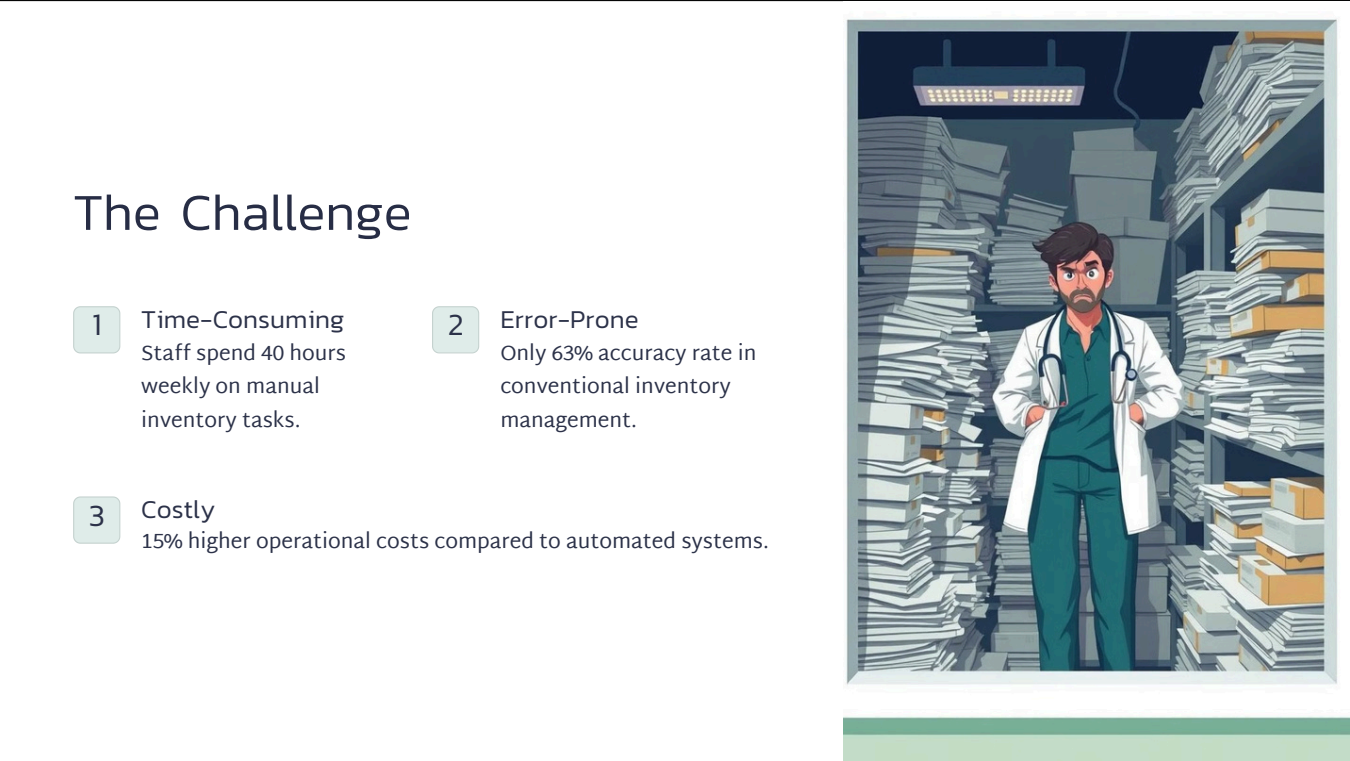
<style>
.page{position:relative;width:1350px;height:761px;background:#fff}
.page>*{position:absolute;margin:0;border:0;box-sizing:border-box;transform-origin:0 0}
.t1{font:300 52.35px "Kanit";color:#272d45}
.t2{font:300 31.35px "Kanit";color:#2c3249}
.t3{font:300 26.1px "Kanit";color:#2c3249}
.t4{font:21px/33.8px "Martel Sans";color:#2c3249}
</style>
<div class="page">
<img style="left:844px;top:18px;width:506px;height:742px">
<svg style="left:73px;top:306px;width:47px;height:47px;background:#ddeae7"></svg>
<svg style="left:73px;top:496px;width:47px;height:47px;background:#deeae7"></svg>
<svg style="left:432px;top:306px;width:47px;height:47px;background:#ddeae7"></svg>
<p class="t1" style="left:73px;top:172px;width:340px">The Challenge</p>
<p class="t2" style="left:92px;top:300px;width:11px">1</p>
<p class="t3" style="left:141px;top:299px;width:205px">Time-Consuming</p>
<p class="t4" style="left:141px;top:335px;width:206px">Staff spend 40 hours weekly on manual inventory tasks.</p>
<p class="t2" style="left:448px;top:301px;width:17px">2</p>
<p class="t3" style="left:500px;top:299px;width:140px">Error-Prone</p>
<p class="t4" style="left:500px;top:335px;width:258px">Only 63% accuracy rate in conventional inventory management.</p>
<p class="t2" style="left:89px;top:491px;width:18px">3</p>
<p class="t3" style="left:141px;top:489px;width:76px">Costly</p>
<p class="t4" style="left:141px;top:523px;width:629px">15% higher operational costs compared to automated systems.</p>
</div>
